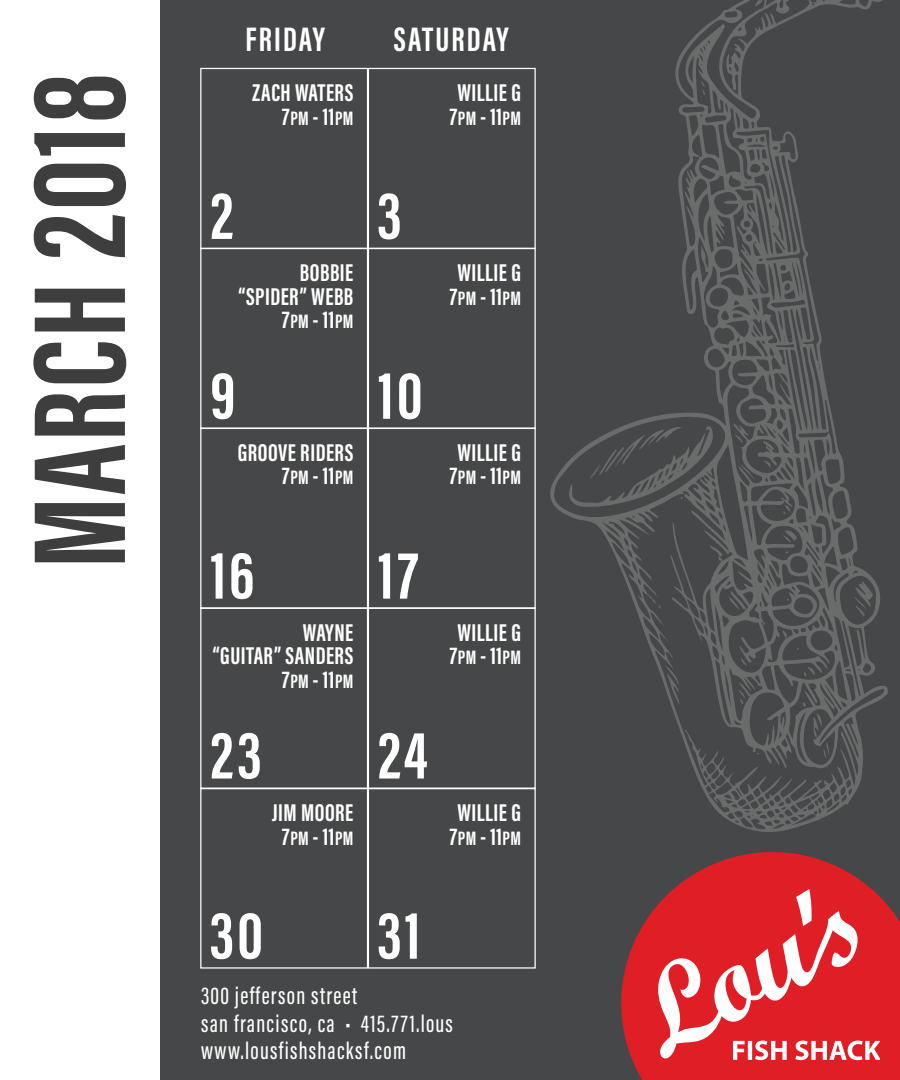
<style>
.page{position:relative;width:900px;height:1080px;background:#fff}
.page>*{position:absolute;margin:0;border:0;box-sizing:border-box;transform-origin:0 0}
.Section{font:700 135px "Acumin Pro Extra Cond";letter-spacing:.02em;color:#3e3e3f}
.Section-2{font:700 67.5px "Acumin Pro Extra Cond";letter-spacing:.05em;color:#fff}
.t1{font:700 35px "Acumin Pro Extra Cond";letter-spacing:.06em;color:#fff}
.t2{font:700 25px/23.8px "Acumin Pro Extra Cond";letter-spacing:.02em;color:#fff}
.Description_No_Space{font:500 25px "Acumin Pro Extra Cond";letter-spacing:.05em;color:#fff}
.s1{font-size:20px}
</style>
<div class="page">
<div style="left:161px;top:0;width:739px;height:1080px;background:#464748"></div>
<div style="left:368px;top:248px;width:168px;height:181px;border:1px solid #fff"></div>
<div style="left:368px;top:428px;width:168px;height:181px;border:1px solid #fff"></div>
<div style="left:368px;top:607px;width:168px;height:182px;border:1px solid #fff"></div>
<svg style="left:621px;top:852px;width:279px;height:228px;background:#cf3e44"></svg>
<div style="left:200px;top:248px;width:168px;height:181px;border:1px solid #fff"></div>
<div style="left:200px;top:428px;width:168px;height:181px;border:1px solid #fff"></div>
<div style="left:200px;top:607px;width:168px;height:182px;border:1px solid #fff"></div>
<div style="left:200px;top:788px;width:168px;height:181px;border:1px solid #fff"></div>
<div style="left:200px;top:68px;width:168px;height:181px;border:1px solid #fff"></div>
<div style="left:368px;top:68px;width:168px;height:181px;border:1px solid #fff"></div>
<div style="left:368px;top:788px;width:168px;height:181px;border:1px solid #fff"></div>
<svg style="left:550px;top:0;width:338px;height:832px"></svg>
<svg style="left:704px;top:530px;width:26px;height:31px"></svg>
<svg style="left:647px;top:594px;width:14px;height:15px"></svg>
<svg style="left:665px;top:665px;width:15px;height:40px"></svg>
<svg style="left:568px;top:424px;width:145px;height:84px"></svg>
<svg style="left:755px;top:0;width:8px;height:8px"></svg>
<svg style="left:741px;top:657px;width:6px;height:9px"></svg>
<svg style="left:804px;top:667px;width:12px;height:10px"></svg>
<svg style="left:740px;top:464px;width:15px;height:17px"></svg>
<svg style="left:735px;top:435px;width:8px;height:9px"></svg>
<svg style="left:854px;top:581px;width:19px;height:29px"></svg>
<svg style="left:856px;top:606px;width:9px;height:10px"></svg>
<svg style="left:812px;top:713px;width:17px;height:45px"></svg>
<svg style="left:783px;top:529px;width:14px;height:14px"></svg>
<svg style="left:785px;top:551px;width:4px;height:3px"></svg>
<svg style="left:763px;top:441px;width:12px;height:9px"></svg>
<svg style="left:764px;top:460px;width:8px;height:8px"></svg>
<svg style="left:738px;top:682px;width:13px;height:22px"></svg>
<svg style="left:803px;top:702px;width:4px;height:5px"></svg>
<svg style="left:783px;top:505px;width:7px;height:9px"></svg>
<svg style="left:729px;top:591px;width:17px;height:19px"></svg>
<svg style="left:701px;top:80px;width:4px;height:15px"></svg>
<svg style="left:782px;top:630px;width:6px;height:9px"></svg>
<p class="Section" style="left:-3px;top:568px;width:497px;rotate:-90deg">MARCH 2018</p>
<p class="t1" style="left:245px;top:18px;width:81px">FRIDAY</p>
<p class="t1" style="left:394px;top:18px;width:116px">SATURDAY</p>
<p class="t2" style="left:252px;top:80px;width:103px">ZACH WATERS</p>
<p class="t2" style="left:282px;top:104px;width:73px">7<span class="s1">PM</span> - 11<span class="s1">PM</span></p>
<p class="Section-2" style="left:210px;top:175px;width:24px">2</p>
<p class="Section-2" style="left:377px;top:175px;width:26px">3</p>
<p class="t2" style="left:238px;top:260px;width:117px;text-align:right">BOBBIE “SPIDER” WEBB<br>7<span class="s1">PM</span> - 11<span class="s1">PM</span></p>
<p class="Section-2" style="left:210px;top:355px;width:26px">9</p>
<p class="t2" style="left:238px;top:440px;width:117px">GROOVE RIDERS</p>
<p class="t2" style="left:282px;top:464px;width:73px">7<span class="s1">PM</span> - 11<span class="s1">PM</span></p>
<p class="Section-2" style="left:378px;top:355px;width:46px">10</p>
<p class="t2" style="left:450px;top:80px;width:73px">WILLIE G<br>7<span class="s1">PM</span> - 11<span class="s1">PM</span></p>
<p class="t2" style="left:450px;top:260px;width:73px">WILLIE G<br>7<span class="s1">PM</span> - 11<span class="s1">PM</span></p>
<p class="t2" style="left:450px;top:440px;width:73px">WILLIE G<br>7<span class="s1">PM</span> - 11<span class="s1">PM</span></p>
<p class="Section-2" style="left:210px;top:534px;width:45px">16</p>
<p class="t2" style="left:212px;top:620px;width:143px;text-align:right">WAYNE<br>“GUITAR” SANDERS<br>7<span class="s1">PM</span> - 11<span class="s1">PM</span></p>
<p class="Section-2" style="left:210px;top:714px;width:53px">23</p>
<p class="t2" style="left:272px;top:801px;width:83px">JIM MOORE</p>
<p class="t2" style="left:282px;top:824px;width:73px">7<span class="s1">PM</span> - 11<span class="s1">PM</span></p>
<p class="Section-2" style="left:378px;top:534px;width:42px">17</p>
<p class="t2" style="left:450px;top:620px;width:73px">WILLIE G<br>7<span class="s1">PM</span> - 11<span class="s1">PM</span></p>
<p class="Section-2" style="left:378px;top:714px;width:51px">24</p>
<p class="t2" style="left:450px;top:801px;width:73px">WILLIE G<br>7<span class="s1">PM</span> - 11<span class="s1">PM</span></p>
<p class="Section-2" style="left:210px;top:895px;width:55px">30</p>
<p class="Section-2" style="left:377px;top:895px;width:45px">31</p>
<p class="Description_No_Space" style="left:201px;top:981px;width:158px">300 jefferson street</p>
<p class="Description_No_Space" style="left:201px;top:1008px;width:253px">san francisco, ca • 415.771.lous</p>
<p class="Description_No_Space" style="left:201px;top:1036px;width:206px">www.lousfishshacksf.com</p>
</div>
